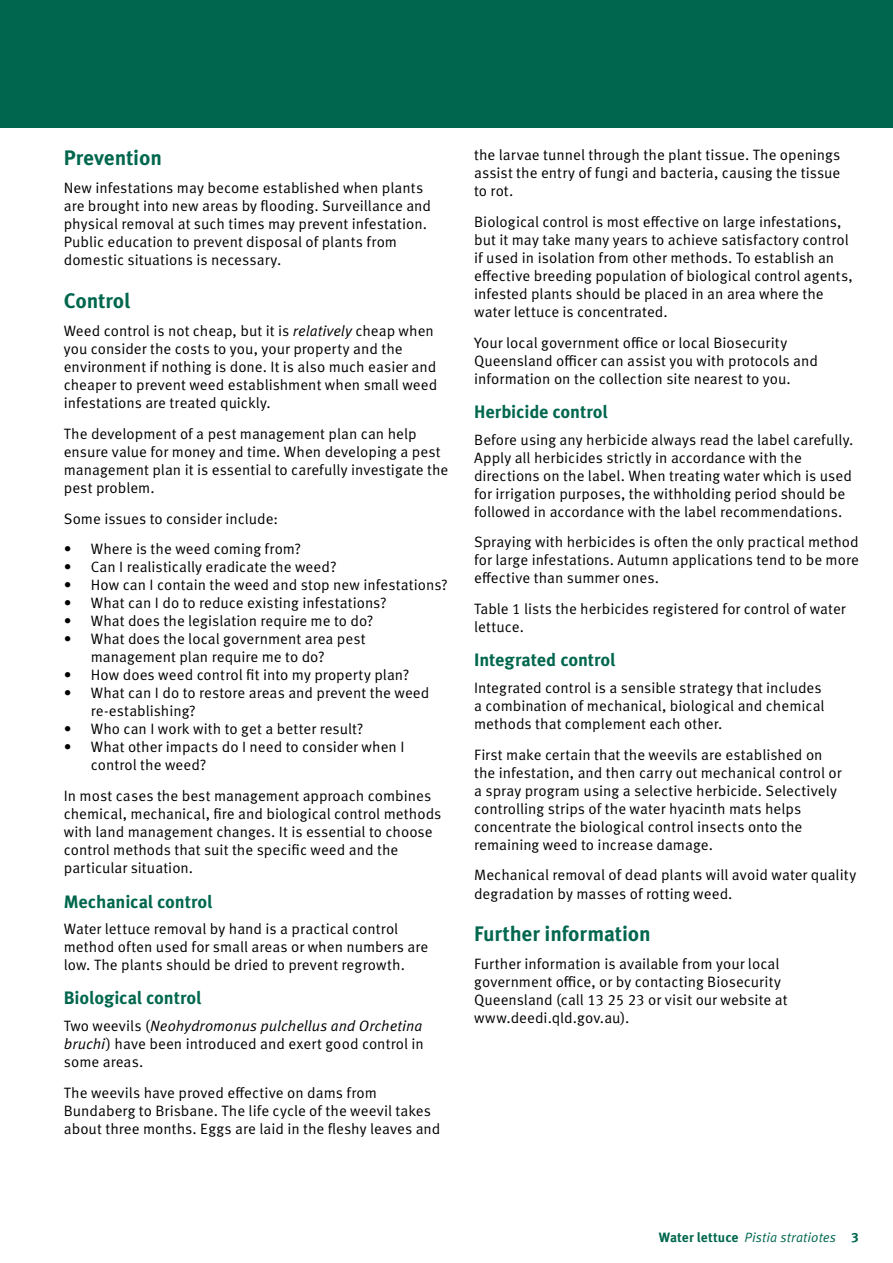
<style>
.page{position:relative;width:893px;height:1263px;background:#fff}
.page>*{position:absolute;margin:0;border:0;box-sizing:border-box;transform-origin:0 0}
.header01{font:700 21px "Meta OT";letter-spacing:-.01em;color:#00674e}
.header02{font:700 18px "Meta OT";letter-spacing:-.005em;color:#00674e}
.bodycopy{font:15px/18px "Meta OT";color:#000}
.bodycopy-2{font:italic 13.5px "Meta OT";letter-spacing:.005em;color:#00674e}
.s1{font-style:italic}
.s2{font-weight:700;font-style:normal}
</style>
<div class="page">
<div style="left:0;top:0;width:893px;height:128px;background:#00674e"></div>
<p class="header01" style="left:64px;top:144px;width:100px">Prevention</p>
<p class="bodycopy" style="left:64px;top:179px;width:369px">New infestations may become established when plants are brought into new areas by flooding. Surveillance and physical removal at such times may prevent infestation.<br>Public education to prevent disposal of plants from domestic situations is necessary.</p>
<p class="header01" style="left:64px;top:287px;width:68px">Control</p>
<p class="bodycopy" style="left:64px;top:322px;width:375px">Weed control is not cheap, but it is <span class="s1">relatively</span> cheap when you consider the costs to you, your property and the environment if nothing is done. It is also much easier and cheaper to prevent weed establishment when small weed infestations are treated quickly.</p>
<p class="bodycopy" style="left:64px;top:425px;width:386px">The development of a pest management plan can help ensure value for money and time. When developing a pest management plan it is essential to carefully investigate the pest problem.</p>
<p class="bodycopy" style="left:64px;top:510px;width:216px">Some issues to consider include:</p>
<p class="bodycopy" style="left:64px;top:540px;width:239px">• Where is the weed coming from?</p>
<p class="bodycopy" style="left:64px;top:558px;width:274px">• Can I realistically eradicate the weed?</p>
<p class="bodycopy" style="left:64px;top:576px;width:385px">• How can I contain the weed and stop new infestations?</p>
<p class="bodycopy" style="left:64px;top:594px;width:324px">• What can I do to reduce existing infestations?</p>
<p class="bodycopy" style="left:64px;top:612px;width:311px">• What does the legislation require me to do?</p>
<p class="bodycopy" style="left:91px;top:630px;width:276px;text-indent:-27px">• What does the local government area pest management plan require me to do?</p>
<p class="bodycopy" style="left:64px;top:666px;width:347px">• How does weed control fit into my property plan?</p>
<p class="bodycopy" style="left:91px;top:684px;width:340px;text-indent:-27px">• What can I do to restore areas and prevent the weed re-establishing?</p>
<p class="bodycopy" style="left:64px;top:720px;width:301px">• Who can I work with to get a better result?</p>
<p class="bodycopy" style="left:91px;top:738px;width:315px;text-indent:-27px">• What other impacts do I need to consider when I control the weed?</p>
<p class="bodycopy" style="left:64px;top:787px;width:379px">In most cases the best management approach combines chemical, mechanical, fire and biological control methods with land management changes. It is essential to choose control methods that suit the specific weed and the particular situation.</p>
<p class="header02" style="left:64px;top:890px;width:150px">Mechanical control</p>
<p class="bodycopy" style="left:64px;top:920px;width:366px">Water lettuce removal by hand is a practical control method often used for small areas or when numbers are low. The plants should be dried to prevent regrowth.</p>
<p class="header02" style="left:64px;top:987px;width:139px">Biological control</p>
<p class="bodycopy" style="left:64px;top:1017px;width:362px;text-align:justify">Two weevils (<span class="s1">Neohydromonus pulchellus and Orchetina bruchi</span>) have been introduced and exert good control in some areas.</p>
<p class="bodycopy" style="left:64px;top:1084px;width:378px">The weevils have proved effective on dams from<br>Bundaberg to Brisbane. The life cycle of the weevil takes about three months. Eggs are laid in the fleshy leaves and</p>
<p class="bodycopy" style="left:474px;top:146px;width:368px;text-align:justify">the larvae tunnel through the plant tissue. The openings assist the entry of fungi and bacteria, causing the tissue to rot.</p>
<p class="bodycopy" style="left:474px;top:213px;width:380px">Biological control is most effective on large infestations, but it may take many years to achieve satisfactory control if used in isolation from other methods. To establish an effective breeding population of biological control agents, infested plants should be placed in an area where the water lettuce is concentrated.</p>
<p class="bodycopy" style="left:474px;top:334px;width:345px">Your local government office or local Biosecurity<br>Queensland officer can assist you with protocols and information on the collection site nearest to you.</p>
<p class="header02" style="left:474px;top:400px;width:135px">Herbicide control</p>
<p class="bodycopy" style="left:474px;top:430px;width:381px">Before using any herbicide always read the label carefully.<br>Apply all herbicides strictly in accordance with the directions on the label. When treating water which is used for irrigation purposes, the withholding period should be followed in accordance with the label recommendations.</p>
<p class="bodycopy" style="left:474px;top:533px;width:386px;text-align:justify">Spraying with herbicides is often the only practical method for large infestations. Autumn applications tend to be more effective than summer ones.</p>
<p class="bodycopy" style="left:474px;top:600px;width:373px">Table 1 lists the herbicides registered for control of water lettuce.</p>
<p class="header02" style="left:474px;top:649px;width:143px">Integrated control</p>
<p class="bodycopy" style="left:474px;top:679px;width:352px">Integrated control is a sensible strategy that includes a combination of mechanical, biological and chemical methods that complement each other.</p>
<p class="bodycopy" style="left:474px;top:746px;width:369px">First make certain that the weevils are established on the infestation, and then carry out mechanical control or a spray program using a selective herbicide. Selectively controlling strips of the water hyacinth mats helps concentrate the biological control insects onto the remaining weed to increase damage.</p>
<p class="bodycopy" style="left:474px;top:866px;width:384px">Mechanical removal of dead plants will avoid water quality degradation by masses of rotting weed.</p>
<p class="header01" style="left:474px;top:920px;width:178px">Further information</p>
<p class="bodycopy" style="left:474px;top:955px;width:315px">Further information is available from your local government office, or by contacting Biosecurity Queensland (call 13 25 23 or visit our website at www.deedi.qld.gov.au).</p>
<p class="bodycopy-2" style="left:659px;top:1229px;width:202px"><span class="s2">Water lettuce</span> Pistia stratiotes <span class="s2">3</span></p>
</div>
